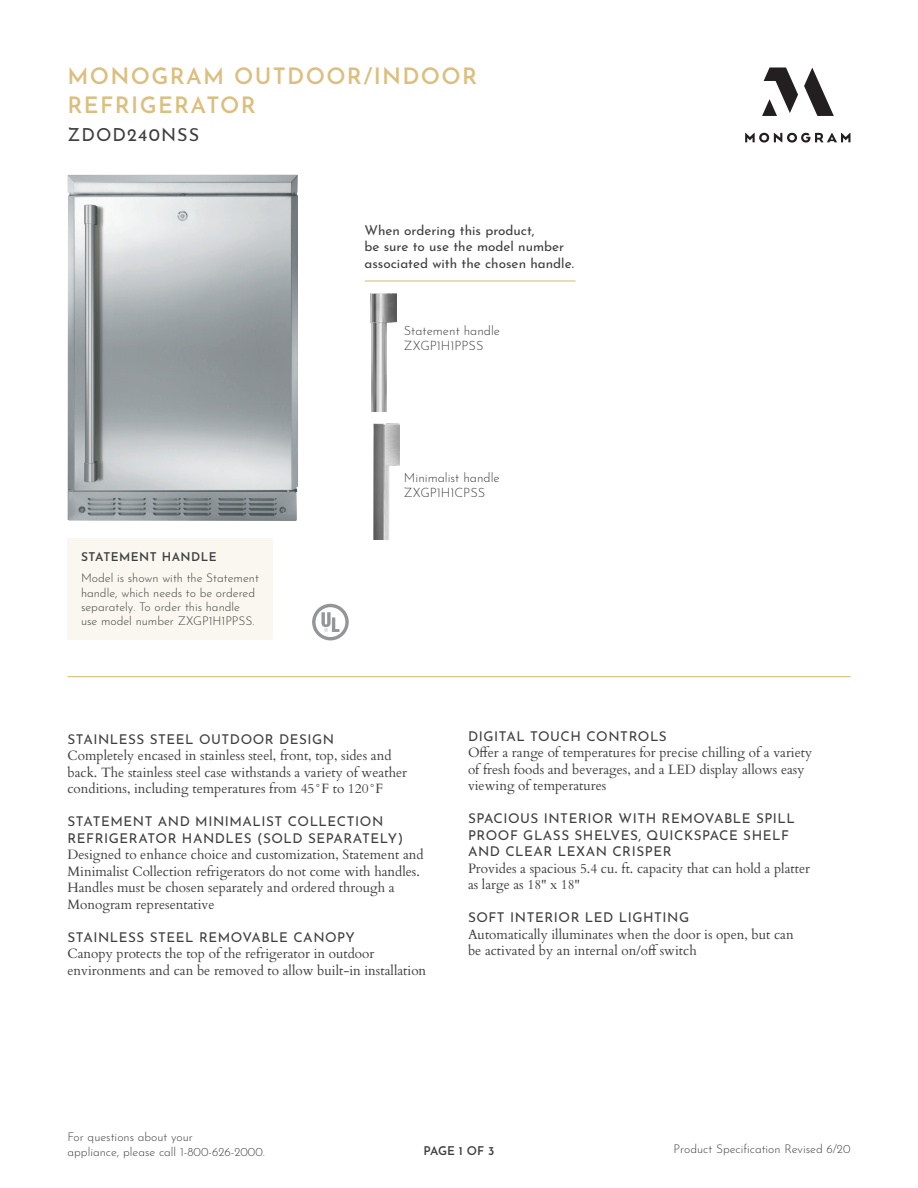
<style>
.page{position:relative;width:918px;height:1188px;background:#fff}
.page>*{position:absolute;margin:0;border:0;box-sizing:border-box;transform-origin:0 0}
.t1{font:600 22.5px/28.5px "Josefin Sans";letter-spacing:.06em;color:#dcbf7e}
.t2{font:18px "Josefin Sans";letter-spacing:.06em;color:#3e3e3f}
.F___B_COPY{font:13.5px/16.5px "Cardo";color:#3e3e3f}
.F___B_COPY-2{font:13.5px/16.5px "Josefin Sans";letter-spacing:.04em;color:#3e3e3f}
.F_and_B_Copy{font:13.5px/16.5px "Josefin Sans";color:#3e3e3f}
.F_and_B_Copy-2{font:300 12.75px/15px "Josefin Sans";color:#3e3e3f}
.Attention{font:300 12px/14.4px "Josefin Sans";color:#3e3e3f}
.Attention-2{font:600 12px "Josefin Sans";letter-spacing:.04em;color:#3e3e3f}
.s1{font-family:"Josefin Sans"}
.s2{font-family:"Cardo"}
</style>
<div class="page">
<svg style="left:745px;top:68px;width:105px;height:75px"></svg>
<hr style="left:68px;top:676px;width:782px;height:1px;background:#dcbf7e">
<img style="left:68px;top:175px;width:230px;height:346px">
<svg style="left:312px;top:604px;width:37px;height:36px"></svg>
<div style="left:68px;top:539px;width:205px;height:101px;background:#f9f7ef"></div>
<hr style="left:365px;top:280px;width:211px;height:2px;background:#dcbf7e">
<img style="left:370px;top:294px;width:27px;height:117px">
<img style="left:373px;top:423px;width:26px;height:117px">
<h1 class="t1" style="left:68px;top:59px;width:411px">MONOGRAM OUTDOOR/INDOOR<br>REFRIGERATOR</h1>
<h2 class="t2" style="left:68px;top:120px;width:133px">ZDOD240NSS</h2>
<p class="F_and_B_Copy" style="left:364px;top:220px;width:211px">When ordering this product,<br>be sure to use the model number associated with the chosen handle.</p>
<p class="F_and_B_Copy-2" style="left:404px;top:321px;width:98px">Statement handle<br>ZXGP1H1PPSS</p>
<p class="Attention-2" style="left:81px;top:547px;width:137px">STATEMENT HANDLE</p>
<p class="Attention" style="left:81px;top:570px;width:179px">Model is shown with the Statement handle, which needs to be ordered separately. To order this handle use model number ZXGP1H1PPSS.</p>
<p class="F_and_B_Copy-2" style="left:404px;top:469px;width:97px">Minimalist handle<br>ZXGP1H1CPSS</p>
<p class="F___B_COPY" style="left:68px;top:730px;width:341px"><span class="s1">STAINLESS STEEL OUTDOOR DESIGN<br></span>Completely encased in stainless steel, front, top, sides and back. The stainless steel case withstands a variety of weather conditions, including temperatures from 45°F to 120°F</p>
<p class="F___B_COPY" style="left:68px;top:813px;width:358px"><span class="s1">STATEMENT AND MINIMALIST COLLECTION REFRIGERATOR HANDLES (SOLD SEPARATELY)<br></span>Designed to enhance choice and customization, Statement and Minimalist Collection refrigerators do not come with handles.<br>Handles must be chosen separately and ordered through a Monogram representative</p>
<p class="F___B_COPY" style="left:68px;top:928px;width:360px"><span class="s1">STAINLESS STEEL REMOVABLE CANOPY<br></span>Canopy protects the top of the refrigerator in outdoor environments and can be removed to allow built-in installation</p>
<p class="F___B_COPY" style="left:468px;top:727px;width:346px"><span class="s1">DIGITAL TOUCH CONTROLS<br></span>Offer a range of temperatures for precise chilling of a variety of fresh foods and beverages, and a LED display allows easy viewing of temperatures</p>
<p class="F___B_COPY-2" style="left:468px;top:809px;width:344px">SPACIOUS INTERIOR WITH REMOVABLE SPILL PROOF GLASS SHELVES, QUICKSPACE SHELF AND CLEAR LEXAN CRISPER<br><span class="s2">Provides a spacious 5.4 cu. ft. capacity that can hold a platter as large as 18" x 18"</span></p>
<p class="F___B_COPY" style="left:468px;top:909px;width:327px"><span class="s1">SOFT INTERIOR LED LIGHTING<br></span>Automatically illuminates when the door is open, but can be activated by an internal on/off switch</p>
<p class="Attention" style="left:68px;top:1129px;width:199px">For questions about your<br>appliance, please call 1-800-626-2000.</p>
<p class="Attention-2" style="left:424px;top:1140px;width:72px">PAGE 1 OF 3</p>
<p class="Attention" style="left:674px;top:1140px;width:178px">Product Specification Revised 6/20</p>
</div>
